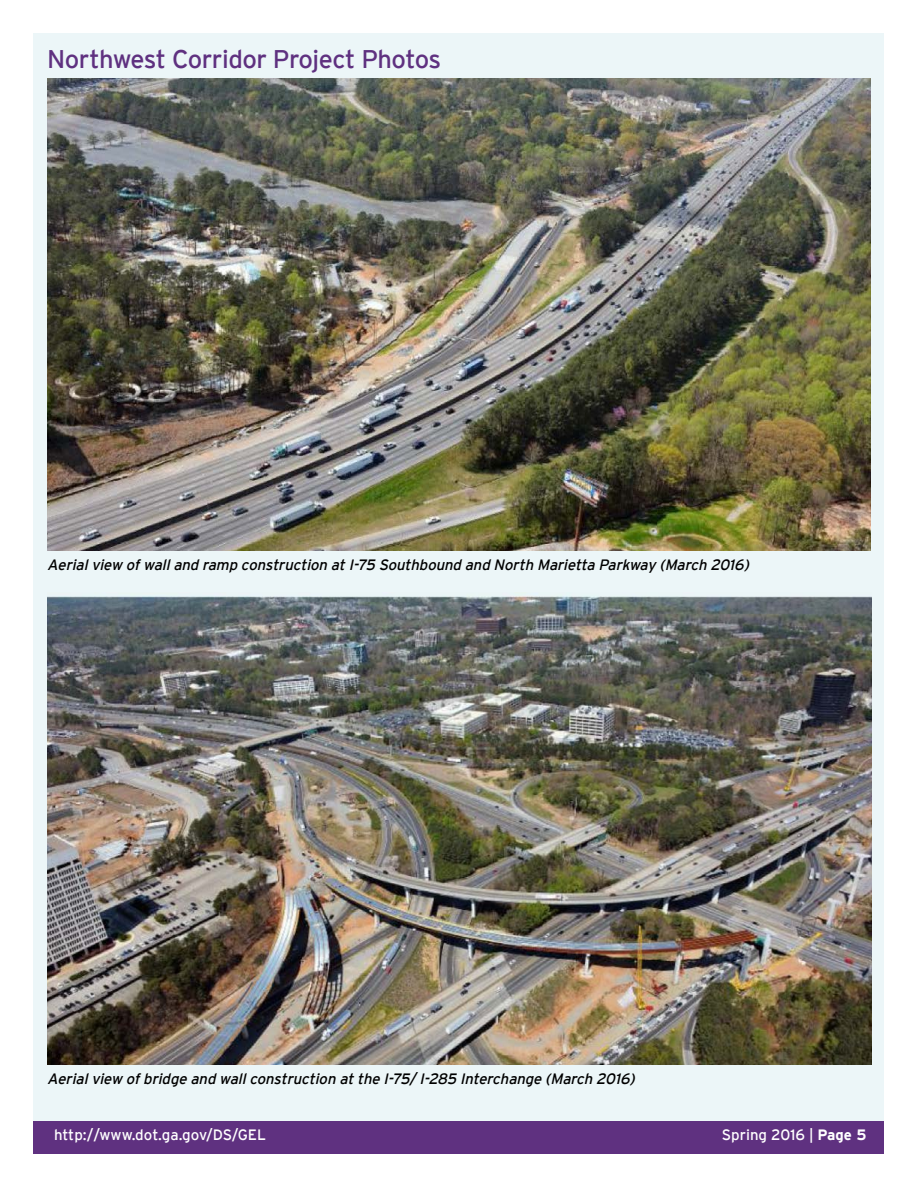
<style>
.page{position:relative;width:918px;height:1188px;background:#fff}
.page>*{position:absolute;margin:0;border:0;box-sizing:border-box;transform-origin:0 0}
.t1{font:25.5px "Interstate";letter-spacing:-.02em;color:#5f3180}
.t2{font:italic 15px "Interstate";color:#000}
.t3{font:15px "Interstate";color:#fff}
.s1{font-weight:700}
</style>
<div class="page">
<div style="left:34px;top:34px;width:850px;height:1092px;background:#ecf6f8"></div>
<div style="left:34px;top:1121px;width:850px;height:33px;background:#5f3180"></div>
<img style="left:48px;top:596px;width:823px;height:469px">
<img style="left:47px;top:78px;width:824px;height:473px">
<h1 class="t1" style="left:47px;top:44px;width:395px">Northwest Corridor Project Photos</h1>
<p class="t2" style="left:47px;top:556px;width:707px">Aerialview ofwalland ramp construction atI-75 Southbound and North Marietta Parkway (March 2016)</p>
<p class="t2" style="left:47px;top:1070px;width:593px">Aerialview ofbridge and wallconstruction atthe I-75/I-285 Interchange (March 2016)</p>
<p class="t3" style="left:54px;top:1126px;width:214px">http://www.dot.ga.gov/DS/GEL</p>
<p class="t3" style="left:722px;top:1126px;width:146px">Spring 2016 | <span class="s1">Page 5</span></p>
</div>
